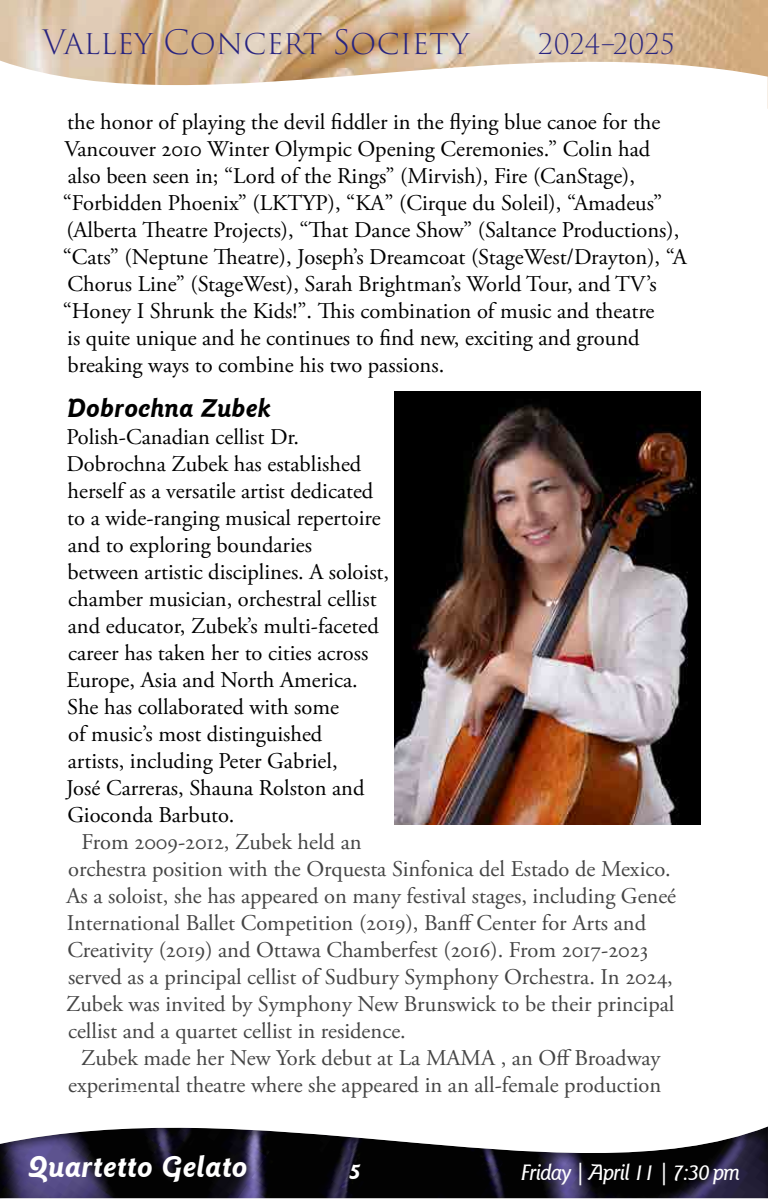
<style>
.page{position:relative;width:768px;height:1200px;background:#fff}
.page>*{position:absolute;margin:0;border:0;box-sizing:border-box;transform-origin:0 0}
.t1{font:300 32.78px "Trajan Pro 3";letter-spacing:-.005em;color:#282480}
.t2{font:italic 700 30px "Goudy Sans IT Cby BT";color:#fff}
.t3{font:300 27.53px "Trajan Pro 3";letter-spacing:.005em;color:#282480}
.t4{font:italic 700 26.25px "Goudy Sans IT Cby BT";color:#000}
.t5{font:22.5px/27px "Adobe Garamond Pro";color:#000}
.t6{font:22.5px/27px "Adobe Garamond Pro";color:#444}
.t7{font:italic 500 22.5px "Goudy Sans IT Cby BT";letter-spacing:-.05em;color:#fff}
.t8{font:italic 700 22.5px "Goudy Sans IT Cby BT";color:#fff}
</style>
<div class="page">
<img style="left:394px;top:392px;width:306px;height:433px">
<img style="left:0;top:0;width:768px;height:109px">
<div style="left:0;top:1125px;width:768px;height:73px;background:#000;opacity:.55"></div>
<h1 class="t1" style="left:42px;top:20px;width:428px">Valley Concert Society</h1>
<p class="t3" style="left:538px;top:26px;width:138px">2024–2025</p>
<p class="t5" style="left:63px;top:109px;width:626px">the honor of playing the devil fiddler in the flying blue canoe for the Vancouver 2010 Winter Olympic Opening Ceremonies.” Colin had also been seen in; “Lord of the Rings” (Mirvish), Fire (CanStage), “Forbidden Phoenix” (LKTYP), “KA” (Cirque du Soleil), “Amadeus” (Alberta Theatre Projects), “That Dance Show” (Saltance Productions), “Cats” (Neptune Theatre), Joseph’s Dreamcoat (StageWest/Drayton), “A Chorus Line” (StageWest), Sarah Brightman’s World Tour, and TV’s “Honey I Shrunk the Kids!”. This combination of music and theatre<br>is quite unique and he continues to find new, exciting and ground breaking ways to combine his two passions.</p>
<p class="t4" style="left:68px;top:391px;width:205px">Dobrochna Zubek</p>
<p class="t5" style="left:66px;top:424px;width:324px">Polish-Canadian cellist Dr.<br>Dobrochna Zubek has established herself as a versatile artist dedicated to a wide-ranging musical repertoire and to exploring boundaries<br>between artistic disciplines. A soloist, chamber musician, orchestral cellist and educator, Zubek’s multi-faceted career has taken her to cities across Europe, Asia and North America.<br>She has collaborated with some<br>of music’s most distinguished<br>artists, including Peter Gabriel,<br>José Carreras, Shauna Rolston and Gioconda Barbuto.</p>
<p class="t6" style="left:66px;top:829px;width:612px;text-indent:16px">From 2009-2012, Zubek held an<br>orchestra position with the Orquesta Sinfonica del Estado de Mexico.<br>As a soloist, she has appeared on many festival stages, including Geneé International Ballet Competition (2019), Banff Center for Arts and Creativity (2019) and Ottawa Chamberfest (2016). From 2017-2023 served as a principal cellist of Sudbury Symphony Orchestra. In 2024, Zubek was invited by Symphony New Brunswick to be their principal cellist and a quartet cellist in residence.</p>
<p class="t6" style="left:68px;top:1045px;width:595px;text-align:center">Zubek made her New York debut at La MAMA , an Off Broadway experimental theatre where she appeared in an all-female production</p>
<h2 class="t2" style="left:28px;top:1148px;width:221px">Quartetto Gelato</h2>
<p class="t8" style="left:349px;top:1157px;width:14px">5</p>
<p class="t7" style="left:521px;top:1159px;width:221px">Friday | April 11 | 7:30 pm</p>
</div>
